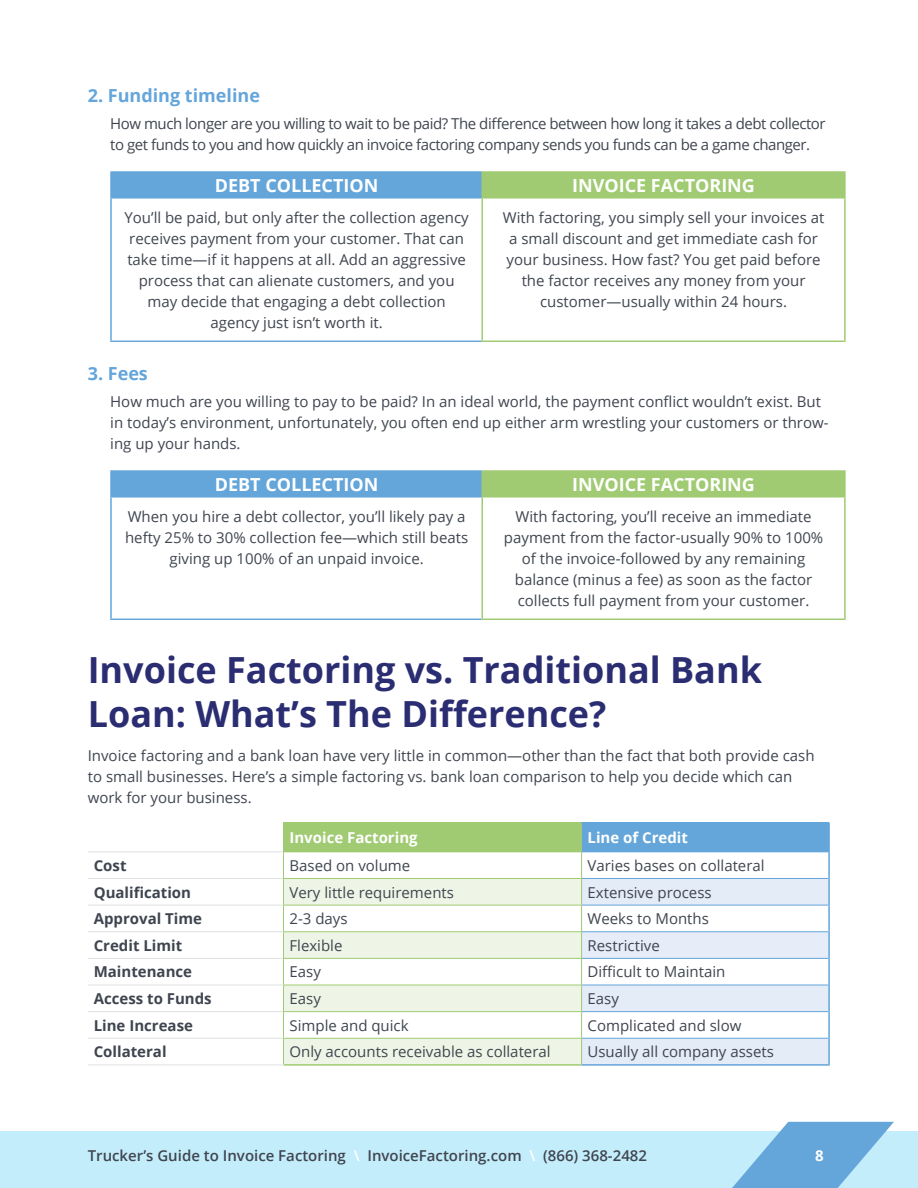
<style>
.page{position:relative;width:918px;height:1188px;background:#fff}
.page>*{position:absolute;margin:0;border:0;box-sizing:border-box;transform-origin:0 0}
.t1{font:700 36px/43.2px "Open Sans";color:#2b2d72}
.t2{font:700 18px "Open Sans";color:#fff}
.t3{font:700 18px "Open Sans";color:#64a5da}
.t4{font:15px/21px "Open Sans";color:#3f454f;text-align:center}
.t5{font:15px/21px "Open Sans";letter-spacing:-.03em;color:#3f454f}
.t6{font:700 15px "Open Sans";color:#3f454f}
.t7{font:600 15px "Open Sans";color:#3f454f}
.t8{font:700 15px "Open Sans";color:#fff}
.s1{color:#fff}
</style>
<div class="page">
<div style="left:0;top:1132px;width:918px;height:56px;background:#c4edfb"></div>
<svg style="left:721px;top:1122px;width:173px;height:66px"></svg>
<div style="left:111px;top:172px;width:371px;height:26px;background:#64a5da"></div>
<div style="left:482px;top:172px;width:363px;height:26px;background:#a0cb72"></div>
<hr style="left:482px;top:199px;width:1px;height:142px;background:#a0cb72">
<hr style="left:844px;top:199px;width:2px;height:142px;background:#a0cb72">
<hr style="left:482px;top:341px;width:364px;height:1px;background:#a0cb72">
<hr style="left:482px;top:171px;width:364px;height:2px;background:#a0cb72">
<hr style="left:844px;top:173px;width:2px;height:24px;background:#a0cb72">
<hr style="left:482px;top:197px;width:364px;height:2px;background:#a0cb72">
<hr style="left:110px;top:171px;width:372px;height:2px;background:#64a5da">
<hr style="left:110px;top:173px;width:2px;height:24px;background:#64a5da">
<hr style="left:110px;top:197px;width:372px;height:2px;background:#64a5da">
<hr style="left:110px;top:199px;width:2px;height:142px;background:#64a5da">
<hr style="left:110px;top:341px;width:372px;height:1px;background:#64a5da">
<div style="left:111px;top:471px;width:371px;height:26px;background:#64a5da"></div>
<div style="left:482px;top:471px;width:363px;height:26px;background:#a0cb72"></div>
<hr style="left:482px;top:498px;width:1px;height:121px;background:#a0cb72">
<hr style="left:844px;top:498px;width:2px;height:121px;background:#a0cb72">
<hr style="left:482px;top:619px;width:364px;height:1px;background:#a0cb72">
<hr style="left:482px;top:470px;width:364px;height:2px;background:#a0cb72">
<hr style="left:844px;top:472px;width:2px;height:24px;background:#a0cb72">
<hr style="left:482px;top:496px;width:364px;height:2px;background:#a0cb72">
<hr style="left:110px;top:470px;width:372px;height:2px;background:#64a5da">
<hr style="left:110px;top:472px;width:2px;height:24px;background:#64a5da">
<hr style="left:110px;top:496px;width:372px;height:2px;background:#64a5da">
<hr style="left:110px;top:498px;width:2px;height:121px;background:#64a5da">
<hr style="left:110px;top:619px;width:372px;height:1px;background:#64a5da">
<div style="left:284px;top:823px;width:298px;height:29px;background:#a0cb72"></div>
<div style="left:582px;top:823px;width:247px;height:29px;background:#64a5da"></div>
<svg style="left:284px;top:879px;width:297px;height:185px;fill:#eef5e6"></svg>
<svg style="left:582px;top:879px;width:246px;height:185px;fill:#e4ecf8"></svg>
<div style="left:284px;top:932px;width:298px;height:26px;background:#eef5e7"></div>
<div style="left:582px;top:932px;width:247px;height:26px;background:#e6edf8"></div>
<hr style="left:284px;top:1064px;width:298px;height:2px;background:#a0cb72">
<svg style="left:581px;top:852px;width:1px;height:212px"></svg>
<hr style="left:582px;top:878px;width:246px;height:1px;background:#64a5da">
<hr style="left:582px;top:905px;width:246px;height:1px;background:#64a5da">
<hr style="left:582px;top:931px;width:246px;height:1px;background:#64a5da">
<hr style="left:582px;top:958px;width:246px;height:1px;background:#64a5da">
<hr style="left:582px;top:985px;width:246px;height:1px;background:#64a5da">
<hr style="left:582px;top:1011px;width:246px;height:1px;background:#64a5da">
<hr style="left:582px;top:1038px;width:246px;height:1px;background:#64a5da">
<hr style="left:283px;top:878px;width:299px;height:1px;background:#a0cb72">
<hr style="left:283px;top:905px;width:299px;height:1px;background:#a0cb72">
<hr style="left:283px;top:931px;width:299px;height:1px;background:#a0cb72">
<hr style="left:283px;top:958px;width:299px;height:1px;background:#a0cb72">
<hr style="left:283px;top:985px;width:299px;height:1px;background:#a0cb72">
<hr style="left:283px;top:1011px;width:299px;height:1px;background:#a0cb72">
<hr style="left:283px;top:1038px;width:299px;height:1px;background:#a0cb72">
<hr style="left:582px;top:1064px;width:248px;height:2px;background:#64a5da">
<hr style="left:88px;top:1064px;width:196px;height:2px;background:#ececee">
<hr style="left:88px;top:851px;width:195px;height:1px;background:#dfe0e2">
<hr style="left:88px;top:878px;width:195px;height:1px;background:#dfe0e2">
<hr style="left:88px;top:905px;width:195px;height:1px;background:#dfe0e2">
<hr style="left:88px;top:931px;width:195px;height:1px;background:#dfe0e2">
<hr style="left:88px;top:958px;width:195px;height:1px;background:#dfe0e2">
<hr style="left:88px;top:985px;width:195px;height:1px;background:#dfe0e2">
<hr style="left:88px;top:1011px;width:195px;height:1px;background:#dfe0e2">
<hr style="left:88px;top:1038px;width:195px;height:1px;background:#dfe0e2">
<svg style="left:283px;top:823px;width:1px;height:241px"></svg>
<hr style="left:828px;top:823px;width:2px;height:29px;background:#64a5da">
<hr style="left:828px;top:852px;width:2px;height:26px;background:#64a5da">
<hr style="left:828px;top:878px;width:2px;height:27px;background:#64a5da">
<hr style="left:828px;top:905px;width:2px;height:27px;background:#64a5da">
<hr style="left:828px;top:932px;width:2px;height:26px;background:#64a5da">
<hr style="left:828px;top:958px;width:2px;height:27px;background:#64a5da">
<hr style="left:828px;top:985px;width:2px;height:27px;background:#64a5da">
<hr style="left:828px;top:1012px;width:2px;height:26px;background:#64a5da">
<hr style="left:828px;top:1038px;width:2px;height:26px;background:#64a5da">
<p class="t3" style="left:88px;top:82px;width:174px">2. Funding timeline</p>
<p class="t5" style="left:110px;top:113px;width:717px">How much longer are you willing to wait to be paid? The difference between how long it takes a debt collector to get funds to you and how quickly an invoice factoring company sends you funds can be a game changer.</p>
<p class="t2" style="left:215px;top:173px;width:165px">DEBT COLLECTION</p>
<p class="t2" style="left:572px;top:173px;width:184px">INVOICE FACTORING</p>
<p class="t4" style="left:124px;top:206px;width:346px">You’ll be paid, but only after the collection agency receives payment from your customer. That can take time—if it happens at all. Add an aggressive process that can alienate customers, and you may decide that engaging a debt collection agency just isn’t worth it.</p>
<p class="t4" style="left:503px;top:206px;width:323px">With factoring, you simply sell your invoices at a small discount and get immediate cash for your business. How fast? You get paid before the factor receives any money from your customer—usually within 24 hours.</p>
<p class="t3" style="left:88px;top:360px;width:62px">3. Fees</p>
<p class="t4" style="left:110px;top:391px;width:720px;text-align:left">How much are you willing to pay to be paid? In an ideal world, the payment conflict wouldn’t exist. But in today’s environment, unfortunately, you often end up either arm wrestling your customers or throw&shy;ing up your hands.</p>
<p class="t2" style="left:215px;top:472px;width:165px">DEBT COLLECTION</p>
<p class="t2" style="left:572px;top:472px;width:184px">INVOICE FACTORING</p>
<p class="t4" style="left:125px;top:505px;width:345px">When you hire a debt collector, you’ll likely pay a hefty 25% to 30% collection fee—which still beats giving up 100% of an unpaid invoice.</p>
<p class="t4" style="left:504px;top:505px;width:321px">With factoring, you’ll receive an immediate payment from the factor-usually 90% to 100% of the invoice-followed by any remaining balance (minus a fee) as soon as the factor collects full payment from your customer.</p>
<h1 class="t1" style="left:88px;top:648px;width:676px">Invoice Factoring vs. Traditional Bank<br>Loan: What’s The Difference?</h1>
<p class="t4" style="left:88px;top:745px;width:728px;text-align:left">Invoice factoring and a bank loan have very little in common—other than the fact that both provide cash to small businesses. Here’s a simple factoring vs. bank loan comparison to help you decide which can work for your business.</p>
<p class="t8" style="left:290px;top:827px;width:130px">Invoice Factoring</p>
<p class="t8" style="left:588px;top:827px;width:102px">Line of Credit</p>
<p class="t6" style="left:94px;top:855px;width:34px">Cost</p>
<p class="t4" style="left:289px;top:855px;width:122px">Based on volume</p>
<p class="t4" style="left:588px;top:855px;width:179px">Varies bases on collateral</p>
<p class="t6" style="left:94px;top:881px;width:99px">Qualification</p>
<p class="t4" style="left:289px;top:881px;width:166px">Very little requirements</p>
<p class="t4" style="left:588px;top:881px;width:126px">Extensive process</p>
<p class="t6" style="left:94px;top:908px;width:110px">Approval Time</p>
<p class="t4" style="left:289px;top:908px;width:60px">2-3 days</p>
<p class="t4" style="left:588px;top:908px;width:123px">Weeks to Months</p>
<p class="t6" style="left:94px;top:935px;width:90px">Credit Limit</p>
<p class="t4" style="left:289px;top:934px;width:55px">Flexible</p>
<p class="t4" style="left:588px;top:934px;width:74px">Restrictive</p>
<p class="t6" style="left:94px;top:961px;width:100px">Maintenance</p>
<p class="t4" style="left:289px;top:961px;width:33px">Easy</p>
<p class="t4" style="left:588px;top:961px;width:139px">Difficult to Maintain</p>
<p class="t6" style="left:94px;top:988px;width:120px">Access to Funds</p>
<p class="t4" style="left:289px;top:988px;width:33px">Easy</p>
<p class="t4" style="left:588px;top:988px;width:33px">Easy</p>
<p class="t6" style="left:94px;top:1015px;width:101px">Line Increase</p>
<p class="t4" style="left:289px;top:1014px;width:121px">Simple and quick</p>
<p class="t4" style="left:588px;top:1014px;width:155px">Complicated and slow</p>
<p class="t6" style="left:94px;top:1041px;width:74px">Collateral</p>
<p class="t4" style="left:289px;top:1041px;width:263px">Only accounts receivable as collateral</p>
<p class="t4" style="left:588px;top:1041px;width:188px">Usually all company assets</p>
<p class="t7" style="left:88px;top:1146px;width:561px">Trucker’s Guide to Invoice Factoring <span class="s1">\</span> InvoiceFactoring.com <span class="s1">\</span> (866) 368-2482</p>
<p class="t8" style="left:815px;top:1145px;width:10px">8</p>
</div>
